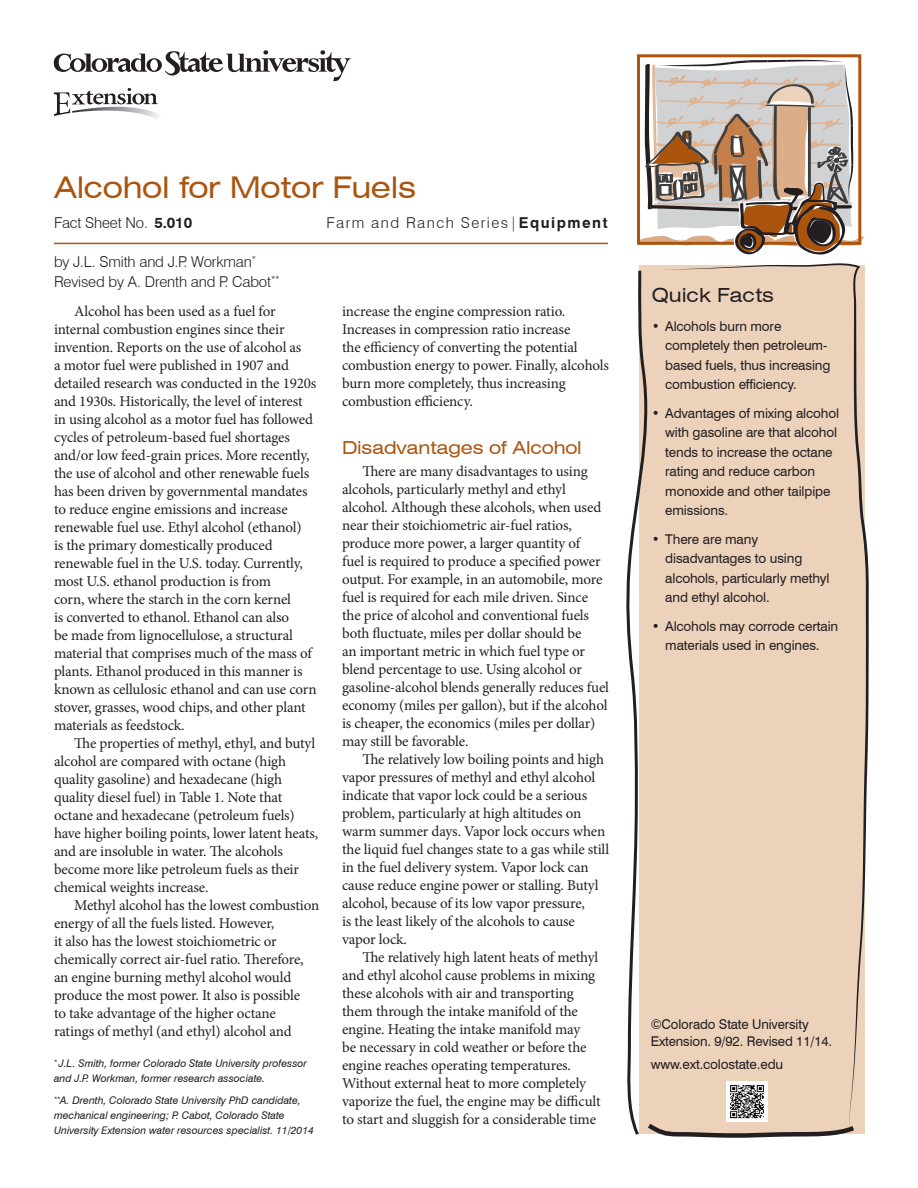
<style>
.page{position:relative;width:918px;height:1188px;background:#fff}
.page>*{position:absolute;margin:0;border:0;box-sizing:border-box;transform-origin:0 0}
.t1{font:expanded 30px "Swiss 721 BT";letter-spacing:-.01em;color:#ab540e}
.QF_subhead{font:expanded 19.5px "Swiss 721 BT";color:#231f20}
.subhead_1{font:expanded 18px "Swiss 721 BT";letter-spacing:-.01em;color:#ab540e}
.body{font:15px/18px "Minion Pro";letter-spacing:-.01em;color:#231f20}
.author{font:300 15px "Swiss 721 BT";letter-spacing:-.01em;color:#231f20}
.author-2{font:300 15px "Swiss 721 BT";letter-spacing:.1em;color:#231f20}
.copyright{font:13.5px/19.5px "Swiss 721 BT";letter-spacing:-.01em;color:#231f20}
.author_info{font:italic 10.5px/15px "Swiss 721 BT";color:#231f20}
.s1{font-weight:700}
</style>
<div class="page">
<div style="left:637px;top:54px;width:224px;height:191px;border:3px solid #ab540e"></div>
<svg style="left:659px;top:263px;width:210px;height:869px;fill:#edd2bb"></svg>
<svg style="left:626px;top:268px;width:233px;height:870px;background:#e9d0bb"></svg>
<svg style="left:637px;top:60px;width:227px;height:195px"></svg>
<svg style="left:54px;top:88px;width:105px;height:31px"></svg>
<svg style="left:54px;top:50px;width:297px;height:31px"></svg>
<hr style="left:54px;top:243px;width:554px;height:1px;background:#ab540e">
<img style="left:726px;top:1081px;width:41px;height:41px">
<p class="t1" style="left:54px;top:170px;width:363px">Alcohol for Motor Fuels</p>
<p class="author" style="left:54px;top:214px;width:140px">Fact Sheet No. <span class="s1">5.010</span></p>
<p class="author-2" style="left:326px;top:214px;width:283px">Farm and Ranch Series|<span class="s1">Equipment</span></p>
<p class="author" style="left:54px;top:253px;width:204px">by J.L. Smith and J.P. Workman<sup>*</sup></p>
<p class="body" style="left:54px;top:302px;width:264px;text-indent:20px">Alcohol has been used as a fuel for internal combustion engines since their invention. Reports on the use of alcohol as<br>a motor fuel were published in 1907 and detailed research was conducted in the 1920s and 1930s. Historically, the level of interest in using alcohol as a motor fuel has followed cycles of petroleum-based fuel shortages and/or low feed-grain prices. More recently, the use of alcohol and other renewable fuels has been driven by governmental mandates to reduce engine emissions and increase renewable fuel use. Ethyl alcohol (ethanol)<br>is the primary domestically produced renewable fuel in the U.S. today. Currently, most U.S. ethanol production is from<br>corn, where the starch in the corn kernel<br>is converted to ethanol. Ethanol can also<br>be made from lignocellulose, a structural material that comprises much of the mass of plants. Ethanol produced in this manner is known as cellulosic ethanol and can use corn stover, grasses, wood chips, and other plant materials as feedstock.</p>
<p class="body" style="left:54px;top:734px;width:266px;text-indent:20px">The properties of methyl, ethyl, and butyl alcohol are compared with octane (high quality gasoline) and hexadecane (high quality diesel fuel) in Table 1. Note that octane and hexadecane (petroleum fuels) have higher boiling points, lower latent heats, and are insoluble in water. The alcohols become more like petroleum fuels as their chemical weights increase.</p>
<p class="body" style="left:54px;top:896px;width:267px;text-indent:20px">Methyl alcohol has the lowest combustion energy of all the fuels listed. However,<br>it also has the lowest stoichiometric or chemically correct air-fuel ratio. Therefore, an engine burning methyl alcohol would produce the most power. It also is possible<br>to take advantage of the higher octane ratings of methyl (and ethyl) alcohol and</p>
<p class="author" style="left:54px;top:273px;width:227px">Revised by A. Drenth and P. Cabot<sup>**</sup></p>
<p class="author_info" style="left:54px;top:1056px;width:255px"><sup>*</sup> J.L. Smith, former Colorado State University professor and J.P. Workman, former research associate.</p>
<p class="author_info" style="left:54px;top:1093px;width:261px"><sup>**</sup>A. Drenth, Colorado State University PhD candidate, mechanical engineering; P. Cabot, Colorado State<br>University Extension water resources specialist. 11/2014</p>
<p class="body" style="left:342px;top:302px;width:268px">increase the engine compression ratio.<br>Increases in compression ratio increase<br>the efficiency of converting the potential combustion energy to power. Finally, alcohols burn more completely, thus increasing combustion efficiency.</p>
<p class="subhead_1" style="left:342px;top:437px;width:241px">Disadvantages of Alcohol</p>
<p class="body" style="left:342px;top:463px;width:268px;text-indent:20px">There are many disadvantages to using alcohols, particularly methyl and ethyl alcohol. Although these alcohols, when used near their stoichiometric air-fuel ratios, produce more power, a larger quantity of<br>fuel is required to produce a specified power output. For example, in an automobile, more fuel is required for each mile driven. Since the price of alcohol and conventional fuels both fluctuate, miles per dollar should be<br>an important metric in which fuel type or blend percentage to use. Using alcohol or gasoline-alcohol blends generally reduces fuel economy (miles per gallon), but if the alcohol is cheaper, the economics (miles per dollar) may still be favorable.</p>
<p class="body" style="left:342px;top:751px;width:269px;text-indent:20px">The relatively low boiling points and high vapor pressures of methyl and ethyl alcohol indicate that vapor lock could be a serious problem, particularly at high altitudes on warm summer days. Vapor lock occurs when the liquid fuel changes state to a gas while still in the fuel delivery system. Vapor lock can cause reduce engine power or stalling. Butyl alcohol, because of its low vapor pressure,<br>is the least likely of the alcohols to cause vapor lock.</p>
<p class="body" style="left:342px;top:949px;width:260px;text-indent:20px">The relatively high latent heats of methyl and ethyl alcohol cause problems in mixing these alcohols with air and transporting them through the intake manifold of the engine. Heating the intake manifold may<br>be necessary in cold weather or before the engine reaches operating temperatures.<br>Without external heat to more completely vaporize the fuel, the engine may be difficult to start and sluggish for a considerable time</p>
<p class="QF_subhead" style="left:652px;top:283px;width:124px">Quick Facts</p>
<p class="copyright" style="left:665px;top:316px;width:167px;text-indent:-14px">• Alcohols burn more completely then petroleum&shy;based fuels, thus increasing combustion efficiency.</p>
<p class="copyright" style="left:665px;top:403px;width:175px;text-indent:-14px">• Advantages of mixing alcohol with gasoline are that alcohol tends to increase the octane rating and reduce carbon monoxide and other tailpipe emissions.</p>
<p class="copyright" style="left:665px;top:529px;width:166px;text-indent:-14px">• There are many disadvantages to using alcohols, particularly methyl and ethyl alcohol.</p>
<p class="copyright" style="left:652px;top:616px;width:188px;text-align:center">• Alcohols may corrode certain materials used in engines.</p>
<p class="copyright" style="left:651px;top:1016px;width:183px;line-height:16.5px">©Colorado State University<br>Extension. 9/92. Revised 11/14.</p>
<p class="copyright" style="left:651px;top:1054px;width:134px">www.ext.colostate.edu</p>
</div>
